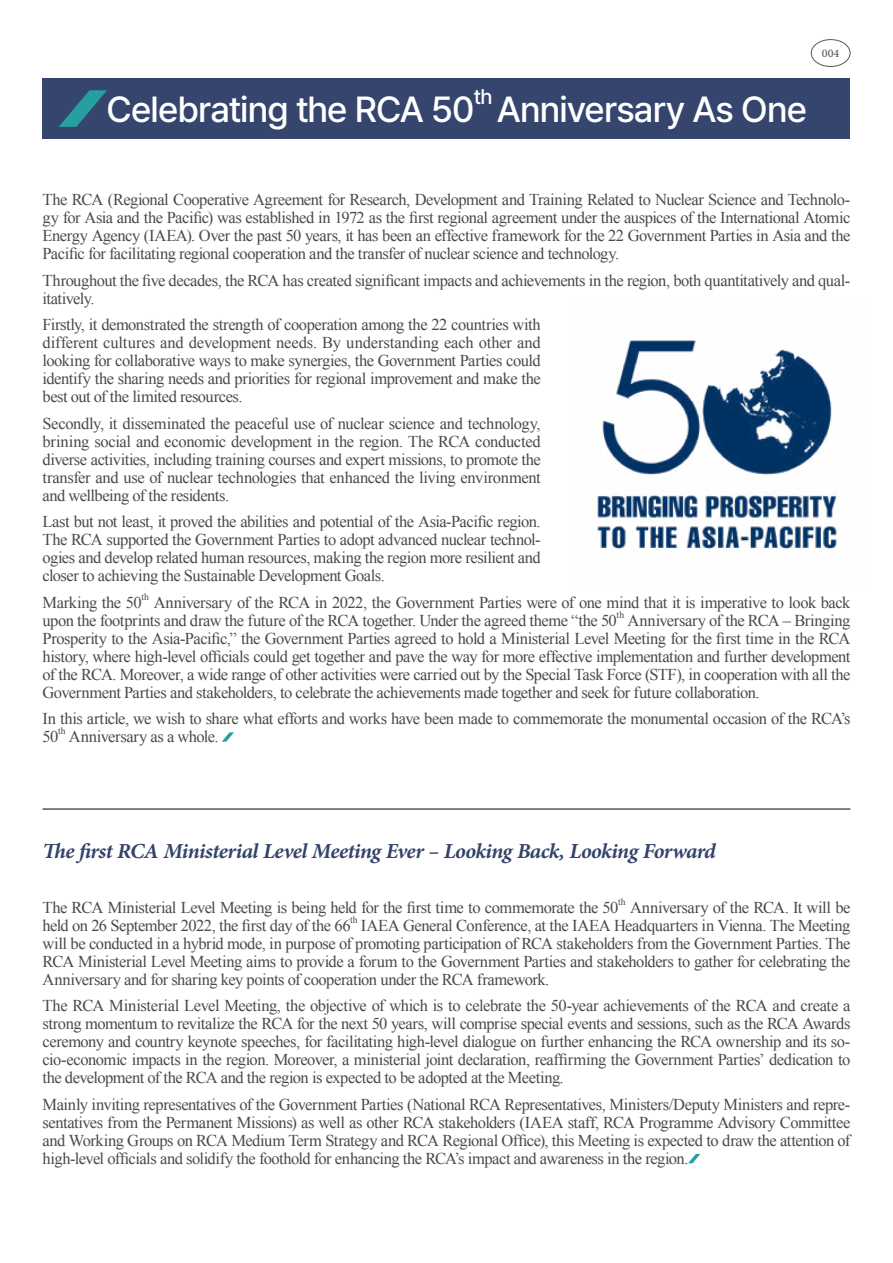
<style>
.page{position:relative;width:893px;height:1263px;background:#fff}
.page>*{position:absolute;margin:0;border:0;box-sizing:border-box;transform-origin:0 0}
.t1{font:500 36px "Pretendard";letter-spacing:-.025em;color:#fff}
.t2{font:italic 700 30px "Adobe Arabic";letter-spacing:-.02em;color:#34436a}
.t3{font:500 21px "Pretendard";color:#fff}
.t4{font:16.5px/18px "Times New Roman";letter-spacing:-.03em;color:#4c4948;text-align:justify}
.t5{font:16.5px "Adobe Arabic";color:#595757}
.t6{font:9.6px "Times New Roman";color:#4c4948}
</style>
<div class="page">
<div style="left:811px;top:39px;width:39px;height:28px;border:1px solid #595757;border-radius:50%"></div>
<svg style="left:222px;top:732px;width:12px;height:10px"></svg>
<svg style="left:688px;top:1154px;width:12px;height:9px"></svg>
<img style="left:596px;top:340px;width:244px;height:211px">
<div style="left:43px;top:78px;width:807px;height:61px;background:#35456d"></div>
<svg style="left:59px;top:90px;width:48px;height:37px"></svg>
<hr style="left:43px;top:809px;width:807px;height:1px;background:#000">
<h1 class="t1" style="left:107px;top:83px;width:369px">Celebrating the RCA 50</h1>
<p class="t3" style="left:474px;top:82px;width:20px">th</p>
<h1 class="t1" style="left:497px;top:83px;width:312px">Anniversary As One</h1>
<p class="t5" style="left:822px;top:41px;width:19px">004</p>
<p class="t4" style="left:43px;top:190px;width:809px">The RCA (Regional Cooperative Agreement for Research, Development and Training Related to Nuclear Science and Technolo&shy;gy for Asia and the Pacific) was established in 1972 as the first regional agreement under the auspices of the International Atomic Energy Agency (IAEA). Over the past 50 years, it has been an effective framework for the 22 Government Parties in Asia and the Pacific for facilitating regional cooperation and the transfer of nuclear science and technology.</p>
<p class="t4" style="left:43px;top:271px;width:809px">Throughout the five decades, the RCA has created significant impacts and achievements in the region, both quantitatively and qual&shy;itatively.</p>
<p class="t4" style="left:43px;top:315px;width:500px">Firstly, it demonstrated the strength of cooperation among the 22 countries with different cultures and development needs. By understanding each other and looking for collaborative ways to make synergies, the Government Parties could identify the sharing needs and priorities for regional improvement and make the best out of the limited resources.</p>
<p class="t4" style="left:43px;top:414px;width:500px">Secondly, it disseminated the peaceful use of nuclear science and technology, brining social and economic development in the region. The RCA conducted diverse activities, including training courses and expert missions, to promote the transfer and use of nuclear technologies that enhanced the living environment and wellbeing of the residents.</p>
<p class="t4" style="left:43px;top:512px;width:500px">Last but not least, it proved the abilities and potential of the Asia-Pacific region.<br>The RCA supported the Government Parties to adopt advanced nuclear technol&shy;ogies and develop related human resources, making the region more resilient and closer to achieving the Sustainable Development Goals.</p>
<p class="t4" style="left:43px;top:593px;width:101px">Marking the 50</p>
<p class="t6" style="left:141px;top:590px;width:9px">th</p>
<p class="t4" style="left:43px;top:593px;width:809px;text-indent:111px">Anniversary of the RCA in 2022, the Government Parties were of one mind that it is imperative to look back upon the footprints and draw the future of the RCA together. Under the agreed theme “the 50</p>
<p class="t6" style="left:617px;top:608px;width:9px">th</p>
<p class="t4" style="left:43px;top:611px;width:809px;text-indent:585px">Anniversary of the RCA – Bringing Prosperity to the Asia-Pacific,” the Government Parties agreed to hold a Ministerial Level Meeting for the first time in the RCA history, where high-level officials could get together and pave the way for more effective implementation and further development of the RCA. Moreover, a wide range of other activities were carried out by the Special Task Force (STF), in cooperation with all the Government Parties and stakeholders, to celebrate the achievements made together and seek for future collaboration.</p>
<p class="t4" style="left:43px;top:709px;width:809px">In this article, we wish to share what efforts and works have been made to commemorate the monumental occasion of the RCA’s<br>50</p>
<p class="t6" style="left:58px;top:725px;width:9px">th</p>
<p class="t4" style="left:69px;top:727px;width:151px">Anniversary as a whole.</p>
<h2 class="t2" style="left:43px;top:830px;width:675px">The first RCA Ministerial Level Meeting Ever – Looking Back, Looking Forward</h2>
<p class="t4" style="left:43px;top:898px;width:577px">The RCA Ministerial Level Meeting is being held for the first time to commemorate the 50</p>
<p class="t6" style="left:618px;top:895px;width:9px">th</p>
<p class="t4" style="left:630px;top:898px;width:222px">Anniversary of the RCA. It will be</p>
<p class="t4" style="left:43px;top:916px;width:310px">held on 26 September 2022, the first day of the 66</p>
<p class="t6" style="left:350px;top:913px;width:9px">th</p>
<p class="t4" style="left:43px;top:916px;width:809px;text-indent:318px">IAEA General Conference, at the IAEA Headquarters in Vienna. The Meeting will be conducted in a hybrid mode, in purpose of promoting participation of RCA stakeholders from the Government Parties. The RCA Ministerial Level Meeting aims to provide a forum to the Government Parties and stakeholders to gather for celebrating the Anniversary and for sharing key points of cooperation under the RCA framework.</p>
<p class="t4" style="left:43px;top:996px;width:809px">The RCA Ministerial Level Meeting, the objective of which is to celebrate the 50-year achievements of the RCA and create a strong momentum to revitalize the RCA for the next 50 years, will comprise special events and sessions, such as the RCA Awards ceremony and country keynote speeches, for facilitating high-level dialogue on further enhancing the RCA ownership and its so&shy;cio-economic impacts in the region. Moreover, a ministerial joint declaration, reaffirming the Government Parties’ dedication to the development of the RCA and the region is expected to be adopted at the Meeting.</p>
<p class="t4" style="left:43px;top:1095px;width:809px">Mainly inviting representatives of the Government Parties (National RCA Representatives, Ministers/Deputy Ministers and repre&shy;sentatives from the Permanent Missions) as well as other RCA stakeholders (IAEA staff, RCA Programme Advisory Committee and Working Groups on RCA Medium Term Strategy and RCA Regional Office), this Meeting is expected to draw the attention of high-level officials and solidify the foothold for enhancing the RCA’s impact and awareness in the region.</p>
</div>
